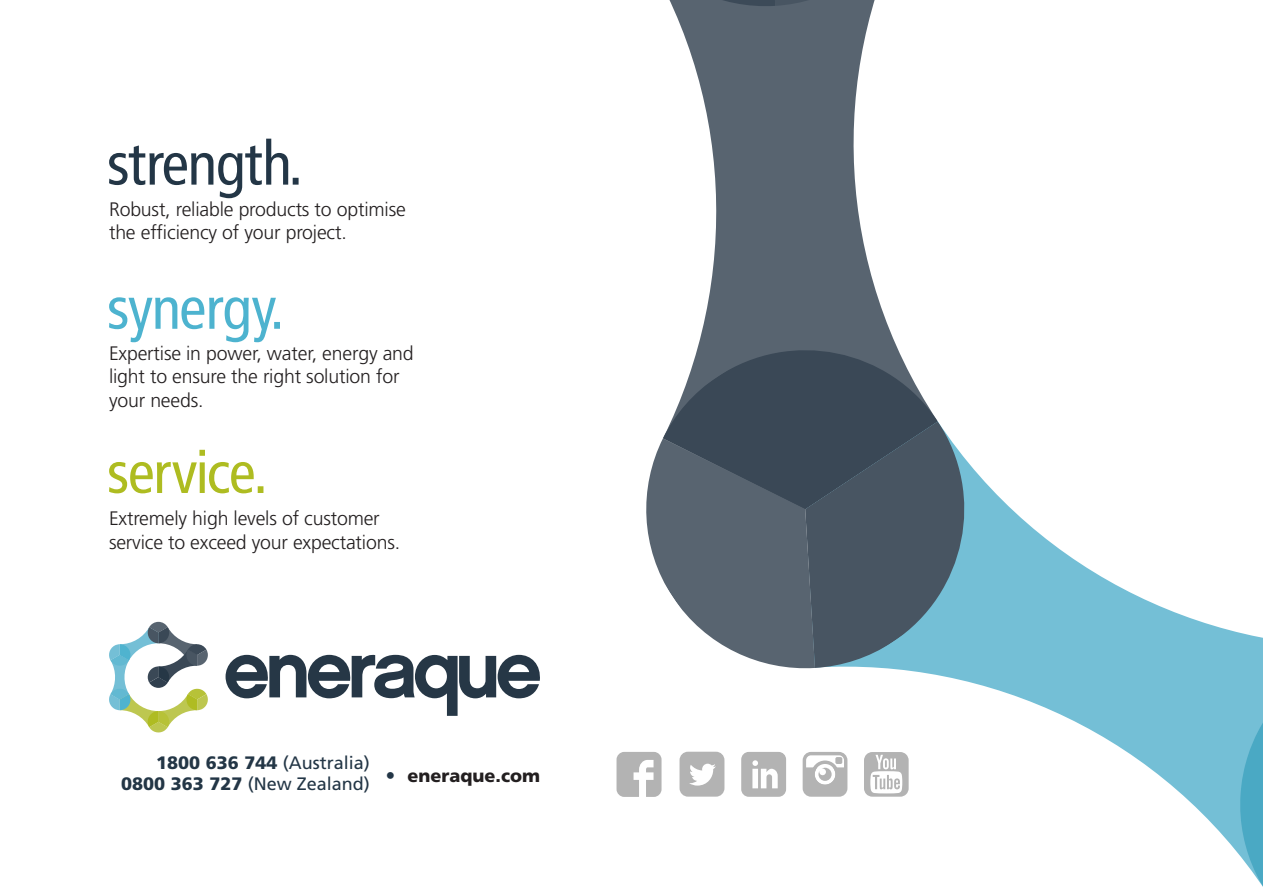
<style>
.page{position:relative;width:1263px;height:893px;background:#fff}
.page>*{position:absolute;margin:0;border:0;box-sizing:border-box;transform-origin:0 0}
.t1{font:300 19.5px "Frutiger";letter-spacing:-.01em;color:#231f20}
.t2{font:18px "Frutiger";color:#233646}
.t3{font:900 18px "Frutiger";color:#231f20}
.s1{font-weight:900}
</style>
<div class="page">
<svg style="left:109px;top:450px;width:154px;height:43px"></svg>
<svg style="left:109px;top:297px;width:171px;height:45px"></svg>
<svg style="left:109px;top:139px;width:190px;height:59px"></svg>
<svg style="left:109px;top:622px;width:99px;height:110px"></svg>
<svg style="left:226px;top:654px;width:314px;height:62px"></svg>
<svg style="left:669px;top:0;width:220px;height:328px;fill:#586470"></svg>
<svg style="left:847px;top:483px;width:416px;height:347px"></svg>
<svg style="left:671px;top:328px;width:267px;height:93px;fill:#3a4856"></svg>
<svg style="left:646px;top:421px;width:340px;height:250px;background:#627582"></svg>
<svg style="left:676px;top:0;width:147px;height:9px"></svg>
<svg style="left:1218px;top:646px;width:45px;height:241px;background:#7bc1d6"></svg>
<svg style="left:616px;top:752px;width:45px;height:45px"></svg>
<svg style="left:741px;top:752px;width:45px;height:45px"></svg>
<svg style="left:803px;top:752px;width:44px;height:45px"></svg>
<svg style="left:864px;top:752px;width:45px;height:45px"></svg>
<svg style="left:679px;top:752px;width:45px;height:45px"></svg>
<p class="t1" style="left:109px;top:198px;width:298px">Robust, reliable products to optimise</p>
<p class="t1" style="left:109px;top:221px;width:239px">the efficiency of your project.</p>
<p class="t1" style="left:109px;top:342px;width:306px">Expertise in power, water, energy and</p>
<p class="t1" style="left:109px;top:365px;width:292px">light to ensure the right solution for</p>
<p class="t1" style="left:109px;top:389px;width:96px">your needs.</p>
<p class="t1" style="left:109px;top:507px;width:272px">Extremely high levels of customer</p>
<p class="t1" style="left:109px;top:531px;width:293px">service to exceed your expectations.</p>
<p class="t2" style="left:156px;top:752px;width:215px"><span class="s1">1800 636 744</span> (Australia)</p>
<p class="t2" style="left:121px;top:773px;width:250px"><span class="s1">0800 363 727</span> (New Zealand)</p>
<p class="t3" style="left:407px;top:765px;width:134px">eneraque.com</p>
</div>
